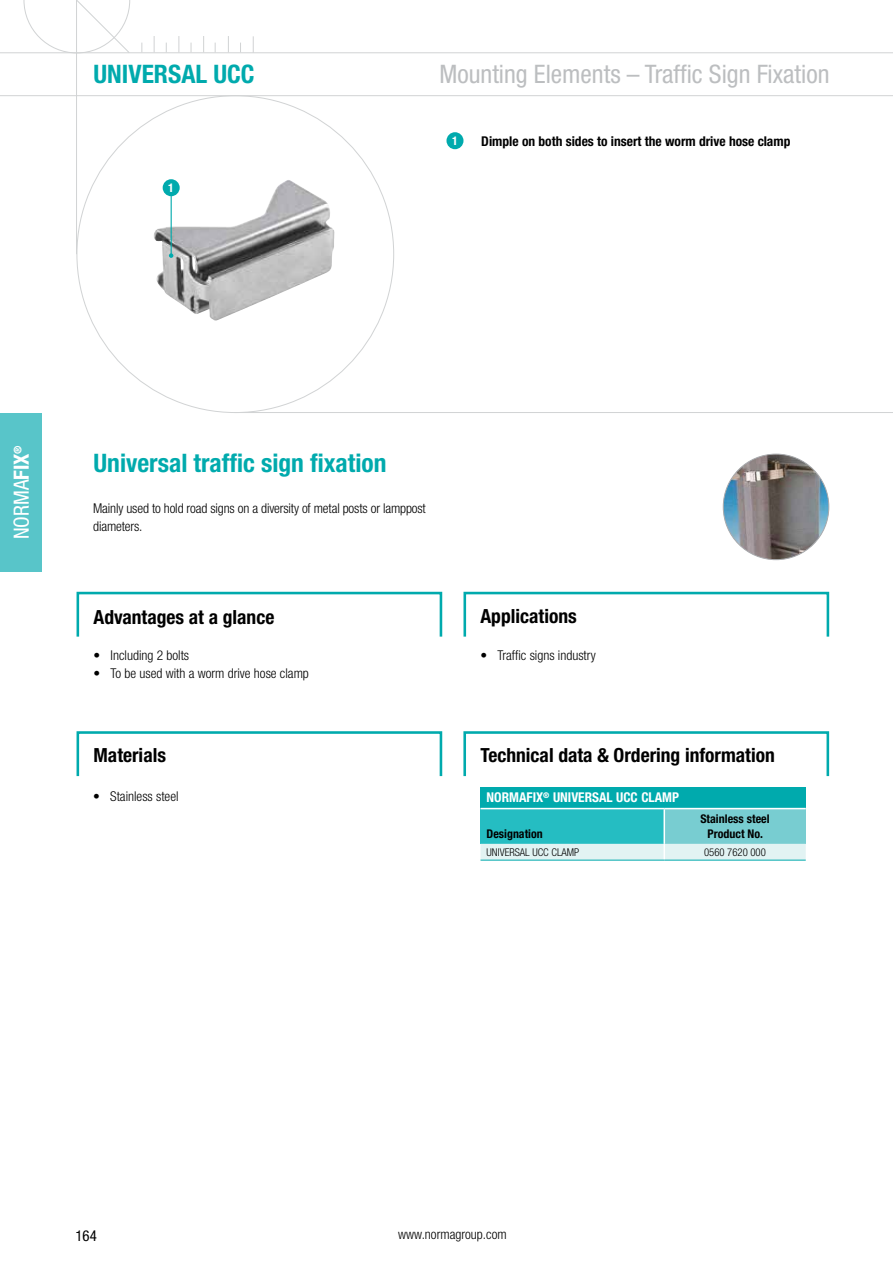
<style>
.page{position:relative;width:893px;height:1263px;background:#fff}
.page>*{position:absolute;margin:0;border:0;box-sizing:border-box;transform-origin:0 0}
.t1{font:condensed 25.5px "Helvetica Neue LT Std";color:#bcbec0}
.t2{font:700 condensed 25.5px "Helvetica Neue LT Pro";color:#00aaad}
.t3{font:700 condensed 25.5px "Helvetica Neue LT Std";color:#00aaad}
.t4{font:condensed 21px "Helvetica Neue LT Std";color:#fff}
.t5{font:700 condensed 19.5px "Helvetica Neue LT Std";color:#000}
.t6{font:condensed 15px "Helvetica Neue LT Std";color:#000}
.t7{font:300 condensed 13.5px/18px "Helvetica Neue LT Std";color:#000}
.t8{font:700 condensed 13.5px "Helvetica Neue LT Pro";color:#000}
.t9{font:700 condensed 13.5px "Helvetica Neue LT Std";color:#fff}
.t10{font:700 condensed 12px/14.4px "Helvetica Neue LT Pro";color:#000;text-align:center}
.t11{font:700 condensed 12px "Helvetica Neue LT Std";color:#000}
.t12{font:700 condensed 12px "Helvetica Neue LT Pro";color:#fff}
.t13{font:300 condensed 10.65px "Helvetica Neue LT Pro";color:#000}
.s1{font-weight:700}
</style>
<div class="page">
<hr style="left:0;top:95px;width:893px;height:1px;background:#d1d3d4">
<hr style="left:234px;top:412px;width:659px;height:1px;background:#d1d3d4">
<hr style="left:0;top:52px;width:893px;height:1px;background:#d1d3d4">
<hr style="left:76px;top:0;width:1px;height:254px;background:#d1d3d4">
<svg style="left:24px;top:0;width:106px;height:54px"></svg>
<svg style="left:154px;top:36px;width:1px;height:16px"></svg>
<svg style="left:179px;top:36px;width:1px;height:16px"></svg>
<svg style="left:203px;top:36px;width:1px;height:16px"></svg>
<svg style="left:228px;top:36px;width:1px;height:16px"></svg>
<svg style="left:253px;top:36px;width:1px;height:16px"></svg>
<div style="left:0;top:413px;width:42px;height:159px;background:#58c5c9"></div>
<div style="left:480px;top:787px;width:326px;height:21px;background:#00aaad"></div>
<div style="left:480px;top:808px;width:184px;height:36px;background:#25bdc2"></div>
<div style="left:664px;top:808px;width:142px;height:36px;background:#78cdd1"></div>
<hr style="left:663px;top:809px;width:2px;height:35px;background:#fff">
<svg style="left:480px;top:844px;width:326px;height:16px;background:#ddf1f1"></svg>
<hr style="left:480px;top:808px;width:184px;height:1px;background:#fff">
<hr style="left:664px;top:808px;width:142px;height:1px;background:#fff">
<hr style="left:480px;top:860px;width:184px;height:1px;background:#00aaad">
<hr style="left:664px;top:860px;width:142px;height:1px;background:#00aaad">
<div style="left:77px;top:592px;width:365px;height:46px;border:3px solid #00aaad"></div>
<div style="left:463px;top:592px;width:366px;height:46px;border:3px solid #00aaad"></div>
<div style="left:77px;top:731px;width:365px;height:46px;border:3px solid #00aaad"></div>
<div style="left:446px;top:132px;width:17px;height:17px;background:#00aaad;border-radius:50%"></div>
<div style="left:463px;top:731px;width:366px;height:46px;border:3px solid #00aaad"></div>
<img style="left:154px;top:180px;width:181px;height:141px">
<hr style="left:171px;top:188px;width:1px;height:68px;background:#00aaad">
<svg style="left:169px;top:253px;width:4px;height:5px"></svg>
<div style="left:163px;top:179px;width:17px;height:17px;background:#00aaad;border-radius:50%"></div>
<img style="left:723px;top:454px;width:106px;height:106px;border-radius:53px">
<h1 class="t3" style="left:94px;top:59px;width:163px">UNIVERSAL UCC</h1>
<h1 class="t1" style="left:439px;top:59px;width:392px">Mounting Elements – Traffic Sign Fixation</h1>
<p class="t12" style="left:168px;top:180px;width:7px">1</p>
<p class="t12" style="left:452px;top:133px;width:7px">1</p>
<p class="t8" style="left:481px;top:133px;width:311px">Dimple on both sides to insert the worm drive hose clamp</p>
<h2 class="t4" style="left:9px;top:539px;width:96px;rotate:-90deg">NORMA<span class="s1">FIX</span><sup>®</sup></h2>
<h1 class="t2" style="left:94px;top:447px;width:294px">Universal traffic sign fixation</h1>
<p class="t7" style="left:93px;top:500px;width:334px">Mainly used to hold road signs on a diversity of metal posts or lamppost diameters.</p>
<h3 class="t5" style="left:94px;top:605px;width:182px">Advantages at a glance</h3>
<p class="t7" style="left:94px;top:646px;width:97px">• Including 2 bolts</p>
<p class="t7" style="left:94px;top:664px;width:217px">• To be used with a worm drive hose clamp</p>
<h3 class="t5" style="left:94px;top:743px;width:74px">Materials</h3>
<p class="t7" style="left:93px;top:787px;width:87px">• Stainless steel</p>
<h3 class="t5" style="left:480px;top:604px;width:98px">Applications</h3>
<p class="t7" style="left:480px;top:646px;width:117px">• Traffic signs industry</p>
<h3 class="t5" style="left:480px;top:743px;width:296px">Technical data &amp; Ordering information</h3>
<p class="t9" style="left:487px;top:789px;width:194px">NORMAFIX<sup>®</sup> UNIVERSAL UCC CLAMP</p>
<p class="t11" style="left:487px;top:826px;width:58px">Designation</p>
<p class="t10" style="left:700px;top:812px;width:71px">Stainless steel<br>Product No.</p>
<p class="t13" style="left:487px;top:846px;width:94px">UNIVERSAL UCC CLAMP</p>
<p class="t13" style="left:704px;top:846px;width:63px">0560 7620 000</p>
<p class="t6" style="left:75px;top:1227px;width:23px">164</p>
<p class="t7" style="left:398px;top:1225px;width:110px">www.normagroup.com</p>
</div>
